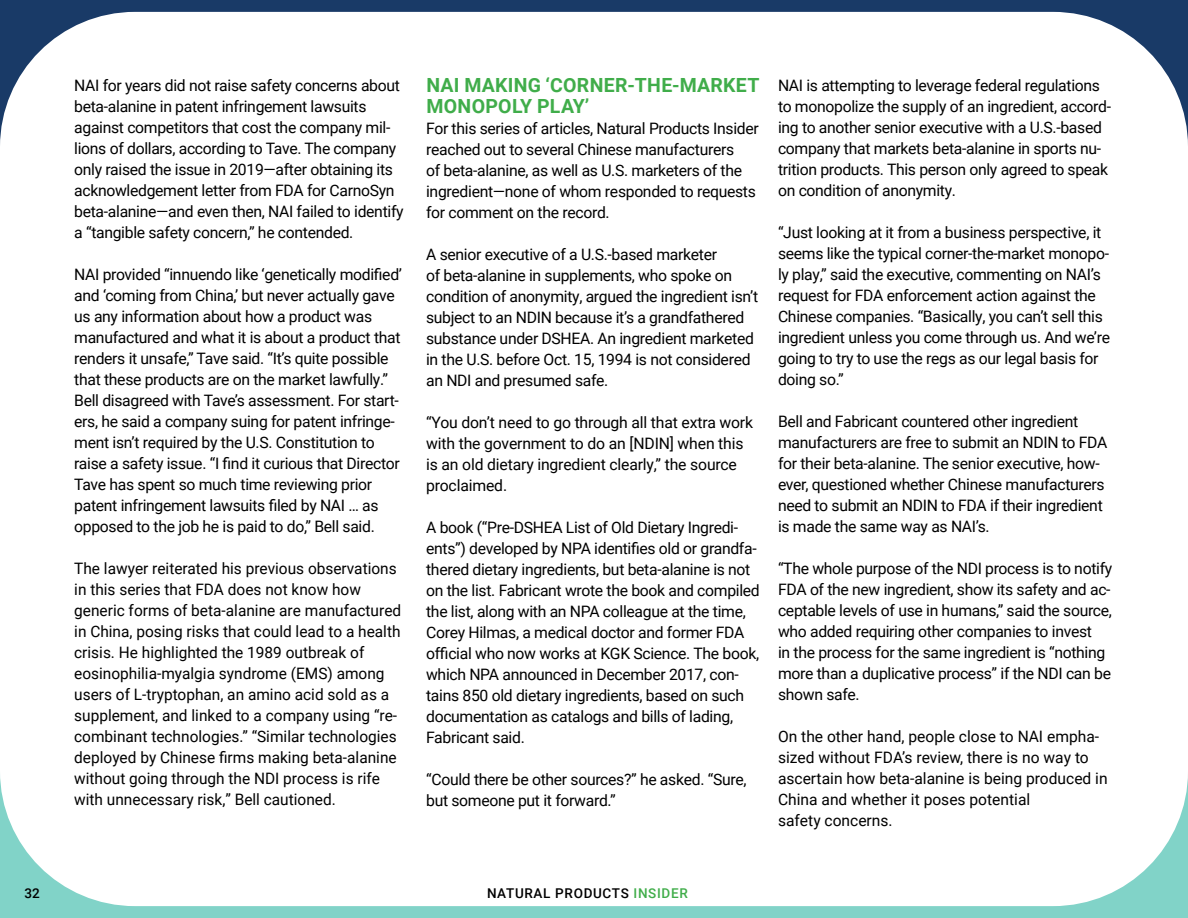
<style>
.page{position:relative;width:1188px;height:918px;background:#fff}
.page>*{position:absolute;margin:0;border:0;box-sizing:border-box;transform-origin:0 0}
.t1{font:700 19.5px/21px "Roboto";letter-spacing:.015em;color:#40ad4a}
.t2{font:15.75px/21px "Roboto";letter-spacing:-.02em;color:#000}
.t3{font:15.75px/21px "Roboto";color:#000}
.t4{font:500 13.5px "Roboto";letter-spacing:.05em;color:#000}
.s1{color:#40ad4a}
</style>
<div class="page">
<div style="left:0;top:0;width:1188px;height:459px;background:#193a67"></div>
<div style="left:0;top:459px;width:1188px;height:459px;background:#81d3c8"></div>
<div style="left:0;top:12px;width:1188px;height:894px;background:#fff;border-radius:135px"></div>
<p class="t2" style="left:74px;top:74px;width:331px">NAI for years did not raise safety concerns about beta-alanine in patent infringement lawsuits against competitors that cost the company mil&shy;lions of dollars, according to Tave. The company only raised the issue in 2019—after obtaining its acknowledgement letter from FDA for CarnoSyn beta-alanine—and even then, NAI failed to identify a “tangible safety concern,” he contended.</p>
<p class="t2" style="left:74px;top:263px;width:329px">NAI provided “innuendo like ‘genetically modified’ and ‘coming from China,’ but never actually gave us any information about how a product was manufactured and what it is about a product that renders it unsafe,” Tave said. “It’s quite possible that these products are on the market lawfully.” Bell disagreed with Tave’s assessment. For start&shy;ers, he said a company suing for patent infringe&shy;ment isn’t required by the U.S. Constitution to raise a safety issue. “I find it curious that Director Tave has spent so much time reviewing prior patent infringement lawsuits filed by NAI … as opposed to the job he is paid to do,” Bell said.</p>
<p class="t3" style="left:74px;top:557px;width:328px">The lawyer reiterated his previous observations in this series that FDA does not know how generic forms of beta-alanine are manufactured in China, posing risks that could lead to a health crisis. He highlighted the 1989 outbreak of eosinophilia-myalgia syndrome (EMS) among users of L-tryptophan, an amino acid sold as a supplement, and linked to a company using “re&shy;combinant technologies.” “Similar technologies deployed by Chinese firms making beta-alanine without going through the NDI process is rife with unnecessary risk,” Bell cautioned.</p>
<p class="t1" style="left:426px;top:74px;width:335px">NAI MAKING ‘CORNER-THE-MARKET<br>MONOPOLY PLAY’</p>
<p class="t2" style="left:426px;top:117px;width:334px">For this series of articles, Natural Products Insider reached out to several Chinese manufacturers<br>of beta-alanine, as well as U.S. marketers of the ingredient—none of whom responded to requests for comment on the record.</p>
<p class="t2" style="left:426px;top:243px;width:334px">A senior executive of a U.S.-based marketer<br>of beta-alanine in supplements, who spoke on condition of anonymity, argued the ingredient isn’t subject to an NDIN because it’s a grandfathered substance under DSHEA. An ingredient marketed in the U.S. before Oct. 15, 1994 is not considered an NDI and presumed safe.</p>
<p class="t2" style="left:426px;top:411px;width:328px">“You don’t need to go through all that extra work with the government to do an [NDIN] when this is an old dietary ingredient clearly,” the source proclaimed.</p>
<p class="t2" style="left:426px;top:516px;width:335px">A book (“Pre-DSHEA List of Old Dietary Ingredi&shy;ents”) developed by NPA identifies old or grandfa&shy;thered dietary ingredients, but beta-alanine is not on the list. Fabricant wrote the book and compiled the list, along with an NPA colleague at the time, Corey Hilmas, a medical doctor and former FDA official who now works at KGK Science. The book, which NPA announced in December 2017, con&shy;tains 850 old dietary ingredients, based on such documentation as catalogs and bills of lading, Fabricant said.</p>
<p class="t2" style="left:426px;top:768px;width:322px">“Could there be other sources?” he asked. “Sure, but someone put it forward.”</p>
<p class="t2" style="left:778px;top:74px;width:335px">NAI is attempting to leverage federal regulations to monopolize the supply of an ingredient, accord&shy;ing to another senior executive with a U.S.-based company that markets beta-alanine in sports nu&shy;trition products. This person only agreed to speak on condition of anonymity.</p>
<p class="t2" style="left:778px;top:221px;width:334px">“Just looking at it from a business perspective, it seems like the typical corner-the-market monopo&shy;ly play,” said the executive, commenting on NAI’s request for FDA enforcement action against the Chinese companies. “Basically, you can’t sell this ingredient unless you come through us. And we’re going to try to use the regs as our legal basis for doing so.”</p>
<p class="t2" style="left:778px;top:410px;width:331px">Bell and Fabricant countered other ingredient manufacturers are free to submit an NDIN to FDA for their beta-alanine. The senior executive, how&shy;ever, questioned whether Chinese manufacturers need to submit an NDIN to FDA if their ingredient is made the same way as NAI’s.</p>
<p class="t2" style="left:778px;top:557px;width:336px">“The whole purpose of the NDI process is to notify FDA of the new ingredient, show its safety and ac&shy;ceptable levels of use in humans,” said the source, who added requiring other companies to invest<br>in the process for the same ingredient is “nothing more than a duplicative process” if the NDI can be shown safe.</p>
<p class="t3" style="left:778px;top:725px;width:331px">On the other hand, people close to NAI empha&shy;sized without FDA’s review, there is no way to ascertain how beta-alanine is being produced in China and whether it poses potential<br>safety concerns.</p>
<p class="t4" style="left:24px;top:884px;width:17px">32</p>
<p class="t4" style="left:487px;top:884px;width:202px">NATURAL PRODUCTS <span class="s1">INSIDER</span></p>
</div>
